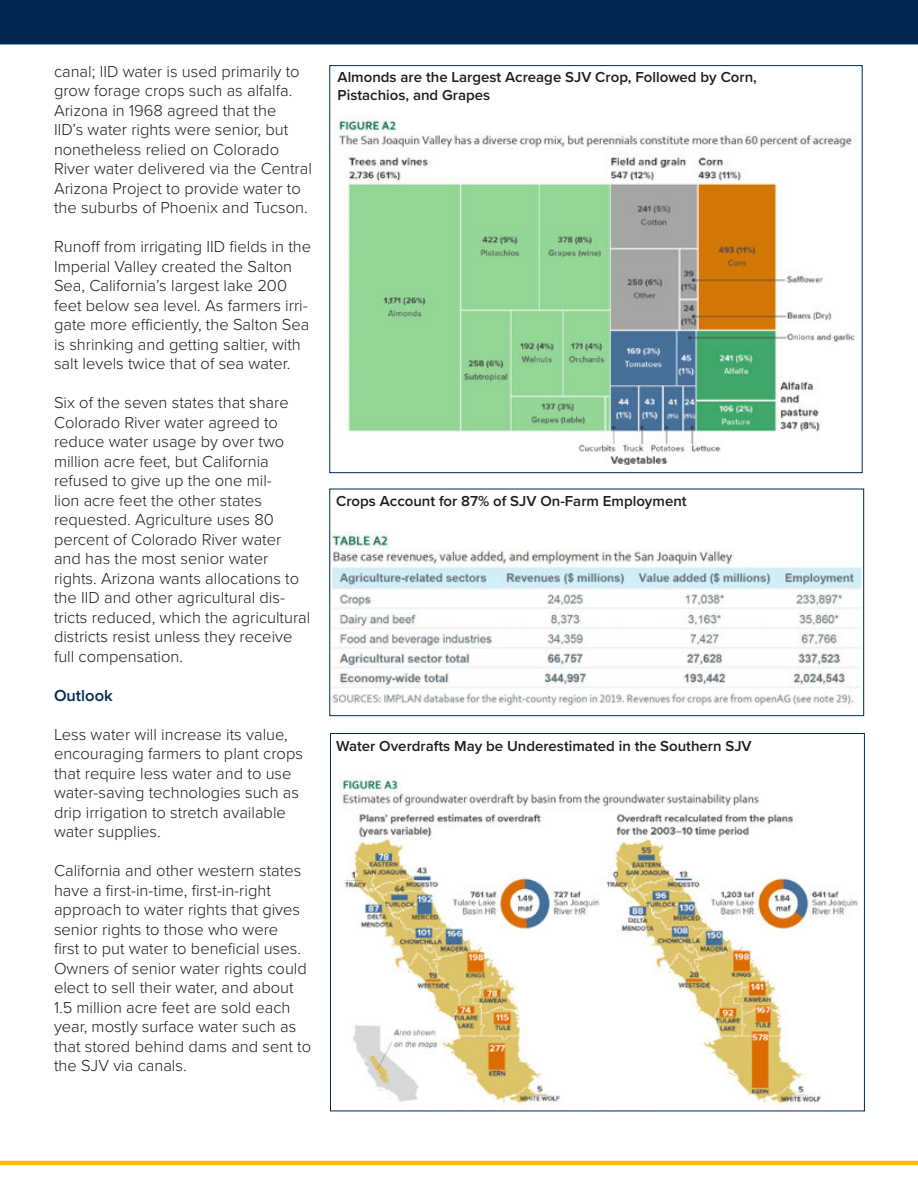
<style>
.page{position:relative;width:918px;height:1188px;background:#fff}
.page>*{position:absolute;margin:0;border:0;box-sizing:border-box;transform-origin:0 0}
.Body_Text{font:300 16.5px/19.5px "Proxima Nova";color:#1d1d1b}
.Body_Text-2{font:600 16.5px "Proxima Nova";color:#022851}
.Article_Body__Palati{font:600 15px/18px "Proxima Nova";color:#1d1d1b}
</style>
<div class="page">
<hr style="left:0;top:1161px;width:918px;height:4px;background:#ffbf00">
<div style="left:0;top:0;width:918px;height:44px;background:#022851"></div>
<img style="left:335px;top:116px;width:520px;height:348px">
<img style="left:331px;top:532px;width:531px;height:174px">
<div style="left:329px;top:489px;width:535px;height:227px;border:1px solid #022851"></div>
<img style="left:339px;top:776px;width:519px;height:333px">
<p class="Body_Text" style="left:54px;top:61px;width:259px">canal; IID water is used primarily to grow forage crops such as alfalfa.<br>Arizona in 1968 agreed that the<br>IID’s water rights were senior, but nonetheless relied on Colorado River water delivered via the Central Arizona Project to provide water to the suburbs of Phoenix and Tucson.</p>
<p class="Body_Text" style="left:54px;top:236px;width:259px">Runoff from irrigating IID fields in the Imperial Valley created the Salton Sea, California’s largest lake 200 feet below sea level. As farmers irri&shy;gate more efficiently, the Salton Sea is shrinking and getting saltier, with salt levels twice that of sea water.</p>
<p class="Body_Text" style="left:54px;top:392px;width:258px">Six of the seven states that share<br>Colorado River water agreed to reduce water usage by over two million acre feet, but California refused to give up the one mil-<br>lion acre feet the other states requested. Agriculture uses 80 percent of Colorado River water and has the most senior water rights. Arizona wants allocations to the IID and other agricultural dis&shy;tricts reduced, which the agricultural districts resist unless they receive full compensation.</p>
<p class="Body_Text-2" style="left:54px;top:683px;width:60px">Outlook</p>
<p class="Body_Text" style="left:54px;top:724px;width:251px">Less water will increase its value, encouraging farmers to plant crops that require less water and to use water-saving technologies such as drip irrigation to stretch available water supplies.</p>
<p class="Body_Text" style="left:54px;top:860px;width:259px">California and other western states have a first-in-time, first-in-right approach to water rights that gives senior rights to those who were<br>first to put water to beneficial uses.<br>Owners of senior water rights could elect to sell their water, and about 1.5 million acre feet are sold each year, mostly surface water such as that stored behind dams and sent to the SJV via canals.</p>
<p class="Article_Body__Palati" style="left:338px;top:67px;width:421px">Almonds are the Largest Acreage SJV Crop, Followed by Corn,<br>Pistachios, and Grapes</p>
<p class="Article_Body__Palati" style="left:336px;top:492px;width:352px">Crops Account for 87% of SJV On-Farm Employment</p>
<p class="Article_Body__Palati" style="left:336px;top:737px;width:417px">Water Overdrafts May be Underestimated in the Southern SJV</p>
</div>
